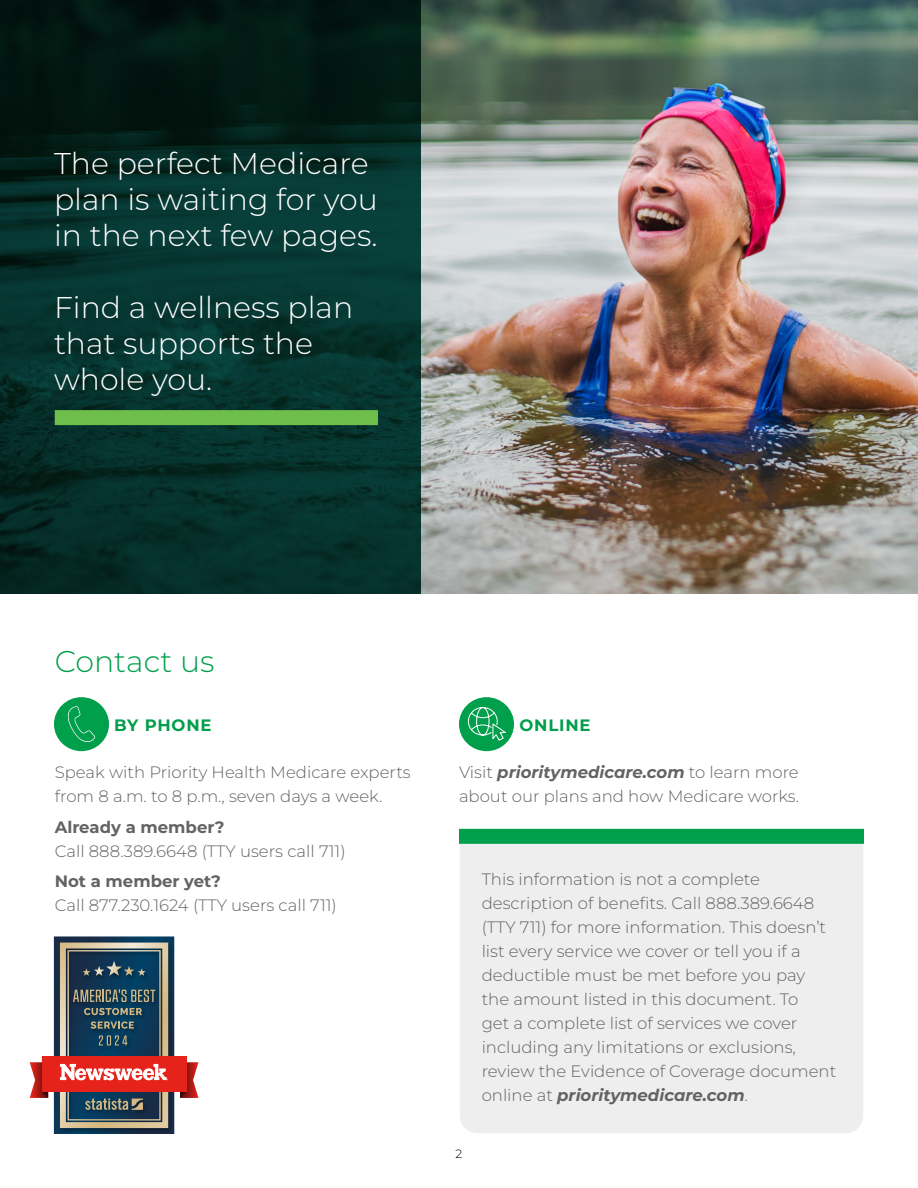
<style>
.page{position:relative;width:918px;height:1188px;background:#fff}
.page>*{position:absolute;margin:0;border:0;box-sizing:border-box;transform-origin:0 0}
.t1{font:300 30px/36px "Montserrat";color:#fff}
.t2{font:300 30px "Montserrat";color:#009f4b}
.t3{font:300 16.5px/24px "Montserrat";color:#636366}
.t4{font:700 16.5px "Montserrat";color:#636366}
.t5{font:700 16.5px "Montserrat";letter-spacing:.05em;color:#009f4b}
.t6{font:300 12px "Montserrat";color:#000}
.s1{font-weight:700;font-style:italic}
</style>
<div class="page">
<div style="left:460px;top:844px;width:403px;height:289px;background:#eeeeef"></div>
<hr style="left:917px;top:524px;width:1px;height:140px;background:#eeeeef">
<img style="left:421px;top:0;width:497px;height:594px">
<svg style="left:0;top:0;width:421px;height:594px;background:#052c26"></svg>
<div style="left:459px;top:829px;width:405px;height:15px;background:#009f4b"></div>
<div style="left:55px;top:410px;width:323px;height:15px;background:#6dbe4b"></div>
<div style="left:54px;top:697px;width:55px;height:54px;background:#009f4b;border-radius:50%"></div>
<svg style="left:67px;top:705px;width:29px;height:38px"></svg>
<div style="left:459px;top:697px;width:55px;height:54px;background:#009f4b;border-radius:50%"></div>
<svg style="left:468px;top:707px;width:38px;height:34px"></svg>
<svg style="left:30px;top:1056px;width:18px;height:42px"></svg>
<svg style="left:180px;top:1056px;width:18px;height:42px"></svg>
<div style="left:42px;top:1056px;width:144px;height:36px;background:#e5231b"></div>
<svg style="left:54px;top:936px;width:120px;height:198px;background:#5e555e"></svg>
<p class="t1" style="left:54px;top:144px;width:325px">The perfect Medicare plan is waiting for you in the next few pages.</p>
<p class="t1" style="left:54px;top:288px;width:301px">Find a wellness plan that supports the whole you.</p>
<h2 class="t2" style="left:55px;top:641px;width:161px">Contact us</h2>
<h3 class="t5" style="left:114px;top:713px;width:99px">BY PHONE</h3>
<h3 class="t5" style="left:519px;top:713px;width:73px">ONLINE</h3>
<p class="t3" style="left:55px;top:760px;width:358px">Speak with Priority Health Medicare experts from 8 a.m. to 8 p.m., seven days a week.</p>
<p class="t4" style="left:55px;top:815px;width:171px">Already a member?</p>
<p class="t3" style="left:55px;top:838px;width:293px">Call 888.389.6648 (TTY users call 711)</p>
<p class="t4" style="left:55px;top:870px;width:168px">Not a member yet?</p>
<p class="t3" style="left:55px;top:893px;width:284px">Call 877.230.1624 (TTY users call 711)</p>
<p class="t3" style="left:459px;top:760px;width:342px">Visit <span class="s1">prioritymedicare.com</span> to learn more about our plans and how Medicare works.</p>
<p class="t3" style="left:482px;top:867px;width:356px">This information is not a complete description of benefits. Call 888.389.6648 (TTY 711) for more information. This doesn’t list every service we cover or tell you if a deductible must be met before you pay the amount listed in this document. To<br>get a complete list of services we cover including any limitations or exclusions, review the Evidence of Coverage document online at <span class="s1">prioritymedicare.com</span>.</p>
<p class="t6" style="left:456px;top:1145px;width:8px">2</p>
</div>
